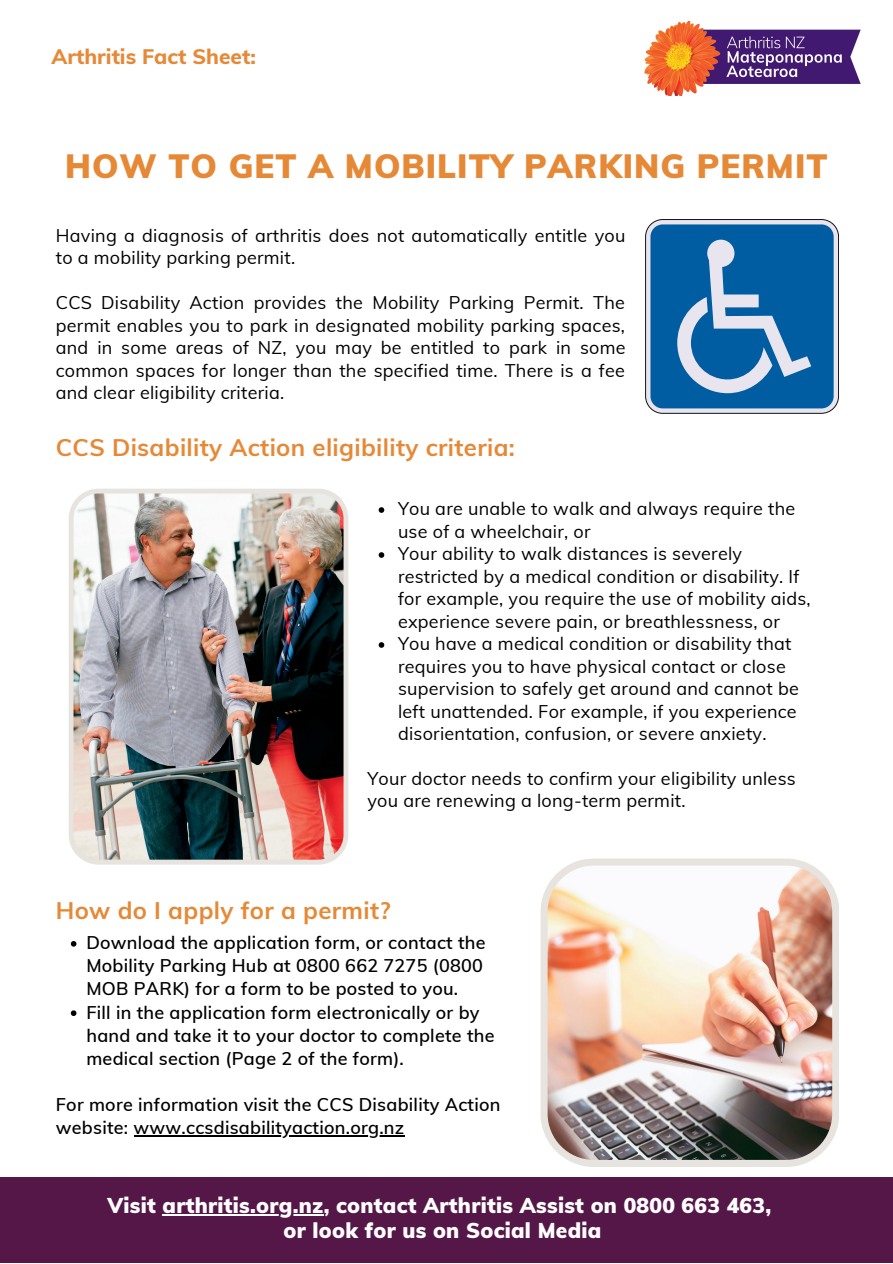
<style>
.page{position:relative;width:893px;height:1264px;background:#fff}
.page>*{position:absolute;margin:0;border:0;box-sizing:border-box;transform-origin:0 0}
.t1{font:900 33px "Muli";letter-spacing:.03em;color:#e68937}
.t2{font:700 24px "Muli";letter-spacing:.015em;color:#e68937}
.t3{font:900 21px/24.8px "Muli";letter-spacing:.015em;color:#fff;text-align:center}
.t4{font:800 21px "Muli";color:#e68937}
.t5{font:18px/22.5px "Muli";letter-spacing:.015em;color:#000}
.t6{font:600 18px/23.1px "Muli";letter-spacing:.015em;color:#000}
</style>
<div class="page">
<img style="left:644px;top:21px;width:217px;height:75px">
<div style="left:0;top:1177px;width:892px;height:85px;background:#551748"></div>
<svg style="left:378px;top:507px;width:6px;height:6px"></svg>
<svg style="left:378px;top:552px;width:6px;height:6px"></svg>
<svg style="left:378px;top:642px;width:6px;height:5px"></svg>
<svg style="left:71px;top:941px;width:5px;height:5px"></svg>
<svg style="left:71px;top:1010px;width:5px;height:5px"></svg>
<hr style="left:133px;top:1135px;width:271px;height:1px;background:#000">
<hr style="left:163px;top:1214px;width:160px;height:1px;background:#fff">
<img style="left:69px;top:488px;width:279px;height:376px">
<img style="left:540px;top:858px;width:299px;height:308px">
<svg style="left:645px;top:219px;width:193px;height:194px;background:#d2d6e4"></svg>
<div style="left:645px;top:219px;width:193px;height:194px;border:1px solid #131313;border-radius:17px"></div>
<div style="left:650px;top:224px;width:183px;height:184px;background:#015da2;border-radius:12px"></div>
<svg style="left:677px;top:240px;width:134px;height:153px"></svg>
<p class="t4" style="left:52px;top:43px;width:206px">Arthritis Fact Sheet:</p>
<h1 class="t1" style="left:65px;top:144px;width:763px">HOW TO GET A MOBILITY PARKING PERMIT</h1>
<p class="t5" style="left:56px;top:224px;width:571px">Having a diagnosis of arthritis does not automatically entitle you to a mobility parking permit.</p>
<p class="t5" style="left:56px;top:291px;width:571px;text-align:justify">CCS Disability Action provides the Mobility Parking Permit. The permit enables you to park in designated mobility parking spaces, and in some areas of NZ, you may be entitled to park in some common spaces for longer than the specified time. There is a fee and clear eligibility criteria.</p>
<h2 class="t2" style="left:56px;top:432px;width:460px">CCS Disability Action eligibility criteria:</h2>
<p class="t5" style="left:398px;top:497px;width:414px">You are unable to walk and always require the use of a wheelchair, or<br>Your ability to walk distances is severely restricted by a medical condition or disability. If for example, you require the use of mobility aids, experience severe pain, or breathlessness, or You have a medical condition or disability that requires you to have physical contact or close supervision to safely get around and cannot be left unattended. For example, if you experience disorientation, confusion, or severe anxiety.</p>
<p class="t5" style="left:367px;top:767px;width:430px">Your doctor needs to confirm your eligibility unless you are renewing a long-term permit.</p>
<h2 class="t2" style="left:56px;top:895px;width:336px">How do I apply for a permit?</h2>
<p class="t6" style="left:86px;top:930px;width:409px">Download the application form, or contact the Mobility Parking Hub at 0800 662 7275 (0800<br>MOB PARK) for a form to be posted to you.<br>Fill in the application form electronically or by hand and take it to your doctor to complete the medical section (Page 2 of the form).</p>
<p class="t6" style="left:56px;top:1092px;width:446px">For more information visit the CCS Disability Action website: www.ccsdisabilityaction.org.nz</p>
<p class="t3" style="left:107px;top:1192px;width:665px">Visit arthritis.org.nz, contact Arthritis Assist on 0800 663 463, or look for us on Social Media</p>
</div>
